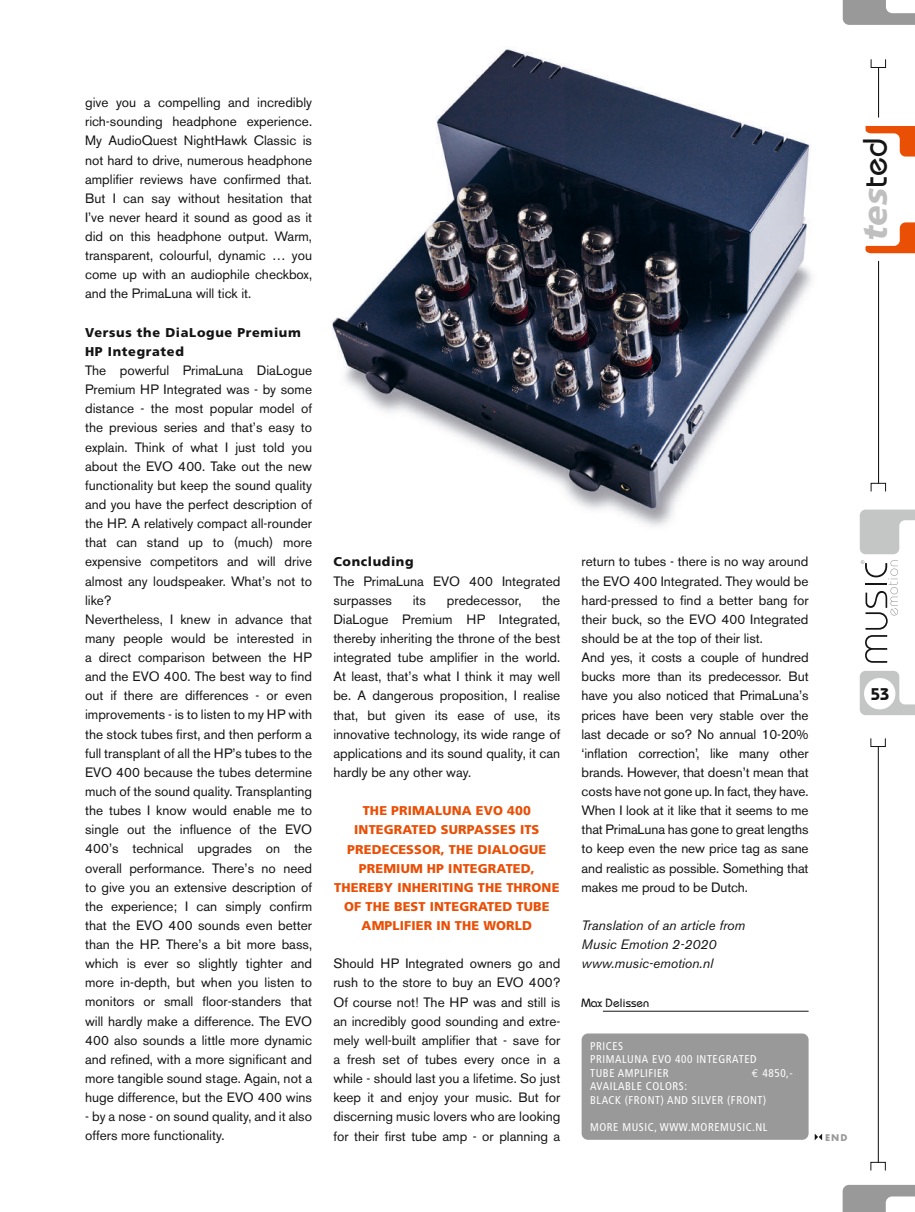
<style>
.page{position:relative;width:915px;height:1212px;background:#fff}
.page>*{position:absolute;margin:0;border:0;box-sizing:border-box;transform-origin:0 0}
.t1{font:italic 900 33.9px "Frutiger";color:#bfbfc0}
.t2{font:600 16.95px "Bauhaus";color:#131413}
.t3{font:13.5px/19.2px "Akzidenz Grotesk BE";color:#131413}
.t4{font:italic 13.5px/19.2px "Akzidenz Grotesk BE";color:#131413}
.t5{font:900 12.75px/19.2px "Frutiger";letter-spacing:.01em;color:#ea4f06;text-align:center}
.t6{font:900 12.75px/19.2px "Frutiger";letter-spacing:.05em;color:#131413}
.t7{font:500 12px "Bauhaus";color:#131413}
.t8{font:condensed 11.25px/13.5px "Frutiger";letter-spacing:.05em;color:#fff}
.t9{font:700 9px "Futura";color:#999}
.s1{font-family:"Bauhaus";font-weight:500;font-style:normal;color:#131413}
.s2{font-family:"Euro Mono";font-stretch:normal}
</style>
<div class="page">
<img style="left:332px;top:48px;width:480px;height:479px">
<div style="left:581px;top:1033px;width:227px;height:107px;background:#999;border-radius:6px"></div>
<svg style="left:814px;top:1133px;width:7px;height:7px"></svg>
<hr style="left:602px;top:1011px;width:206px;height:1px;background:#131413">
<svg style="left:859px;top:510px;width:55px;height:44px"></svg>
<svg style="left:859px;top:671px;width:55px;height:44px"></svg>
<svg style="left:842px;top:0;width:72px;height:25px"></svg>
<svg style="left:842px;top:1185px;width:72px;height:27px"></svg>
<div style="left:870px;top:59px;width:15px;height:9px;border:1px solid #131413"></div>
<div style="left:870px;top:483px;width:15px;height:9px;border:1px solid #131413"></div>
<div style="left:863px;top:678px;width:32px;height:31px;background:#fff;border-radius:50%"></div>
<hr style="left:877px;top:261px;width:1px;height:222px;background:#131413">
<svg style="left:865px;top:222px;width:49px;height:31px"></svg>
<svg style="left:865px;top:126px;width:49px;height:31px"></svg>
<hr style="left:877px;top:67px;width:1px;height:51px;background:#131413">
<hr style="left:877px;top:746px;width:1px;height:416px;background:#131413">
<div style="left:870px;top:738px;width:15px;height:9px;border:1px solid #131413"></div>
<div style="left:870px;top:1162px;width:15px;height:9px;border:1px solid #131413"></div>
<svg style="left:860px;top:560px;width:37px;height:103px"></svg>
<p class="t3" style="left:85px;top:93px;width:228px;text-align:justify">give you a compelling and incredibly rich-sounding headphone experience.<br>My AudioQuest NightHawk Classic is not hard to drive, numerous headphone amplifier reviews have confirmed that.<br>But I can say without hesitation that I’ve never heard it sound as good as it did on this headphone output. Warm, transparent, colourful, dynamic … you come up with an audiophile checkbox, and the PrimaLuna will tick it.</p>
<p class="t6" style="left:85px;top:322px;width:217px">Versus the DiaLogue Premium<br>HP Integrated</p>
<p class="t3" style="left:85px;top:361px;width:228px">The powerful PrimaLuna DiaLogue Premium HP Integrated was - by some distance - the most popular model of the previous series and that’s easy to explain. Think of what I just told you about the EVO 400. Take out the new functionality but keep the sound quality and you have the perfect description of the HP. A relatively compact all-rounder that can stand up to (much) more expensive competitors and will drive almost any loudspeaker. What’s not to like?<br>Nevertheless, I knew in advance that many people would be interested in a direct comparison between the HP and the EVO 400. The best way to find out if there are differences - or even improvements - is to listen to my HP with the stock tubes first, and then perform a full transplant of all the HP’s tubes to the EVO 400 because the tubes determine much of the sound quality. Transplanting the tubes I know would enable me to single out the influence of the EVO 400’s technical upgrades on the overall performance. There’s no need to give you an extensive description of the experience; I can simply confirm that the EVO 400 sounds even better than the HP. There’s a bit more bass, which is ever so slightly tighter and more in-depth, but when you listen to monitors or small floor-standers that will hardly make a difference. The EVO 400 also sounds a little more dynamic and refined, with a more significant and more tangible sound stage. Again, not a huge difference, but the EVO 400 wins</p>
<p class="t3" style="left:85px;top:1107px;width:228px">- by a nose - on sound quality, and it also offers more functionality.</p>
<h1 class="t1" style="left:854px;top:241px;width:104px;rotate:-90deg">tes<span class="s1">ted</span></h1>
<p class="t6" style="left:333px;top:552px;width:82px">Concluding</p>
<p class="t3" style="left:333px;top:571px;width:228px">The PrimaLuna EVO 400 Integrated surpasses</p>
<p class="t3" style="left:333px;top:590px;width:228px;text-align:justify;text-indent:209px">the DiaLogue Premium HP Integrated, thereby inheriting the throne of the best integrated tube amplifier in the world.<br>At least, that’s what I think it may well be. A dangerous proposition, I realise that, but given its ease of use, its innovative technology, its wide range of applications and its sound quality, it can hardly be any other way.</p>
<p class="t5" style="left:334px;top:801px;width:226px">THE PRIMALUNA EVO 400<br>INTEGRATED SURPASSES ITS<br>PREDECESSOR, THE DIALOGUE<br>PREMIUM HP INTEGRATED,<br>THEREBY INHERITING THE THRONE<br>OF THE BEST INTEGRATED TUBE<br>AMPLIFIER IN THE WORLD</p>
<p class="t3" style="left:333px;top:954px;width:228px;text-align:justify">Should HP Integrated owners go and rush to the store to buy an EVO 400?<br>Of course not! The HP was and still is an incredibly good sounding and extre&shy;mely well-built amplifier that - save for a fresh set of tubes every once in a while - should last you a lifetime. So just keep it and enjoy your music. But for discerning music lovers who are looking for their first tube amp - or planning a</p>
<p class="t3" style="left:412px;top:590px;width:15px">its</p>
<p class="t3" style="left:446px;top:590px;width:76px">predecessor,</p>
<p class="t3" style="left:581px;top:552px;width:228px">return to tubes - there is no way around the EVO 400 Integrated. They would be hard-pressed to find a better bang for their buck, so the EVO 400 Integrated should be at the top of their list.<br>And yes, it costs a couple of hundred bucks more than its predecessor. But have you also noticed that PrimaLuna’s prices have been very stable over the last decade or so? No annual 10-20% ‘inflation correction’, like many other brands. However, that doesn’t mean that costs have not gone up. In fact, they have.<br>When I look at it like that it seems to me that PrimaLuna has gone to great lengths to keep even the new price tag as sane and realistic as possible. Something that makes me proud to be Dutch.</p>
<p class="t4" style="left:581px;top:915px;width:165px">Translation of an article from<br>Music Emotion 2-2020 www.music-emotion.nl</p>
<p class="t7" style="left:581px;top:995px;width:69px">Max Delissen</p>
<p class="t8" style="left:590px;top:1039px;width:168px">PRICES<br>PRIMALUNA EVO 400 INTEGRATED<br>TUBE AMPLIFIER</p>
<p class="t8" style="left:751px;top:1066px;width:43px"><span class="s2">€</span> 4850,-</p>
<p class="t8" style="left:590px;top:1079px;width:178px">AVAILABLE COLORS:<br>BLACK (FRONT) AND SILVER (FRONT)</p>
<p class="t8" style="left:590px;top:1120px;width:179px">MORE MUSIC, WWW.MOREMUSIC.NL</p>
<p class="t9" style="left:824px;top:1130px;width:24px">END</p>
<p class="t2" style="left:870px;top:684px;width:20px">53</p>
</div>
